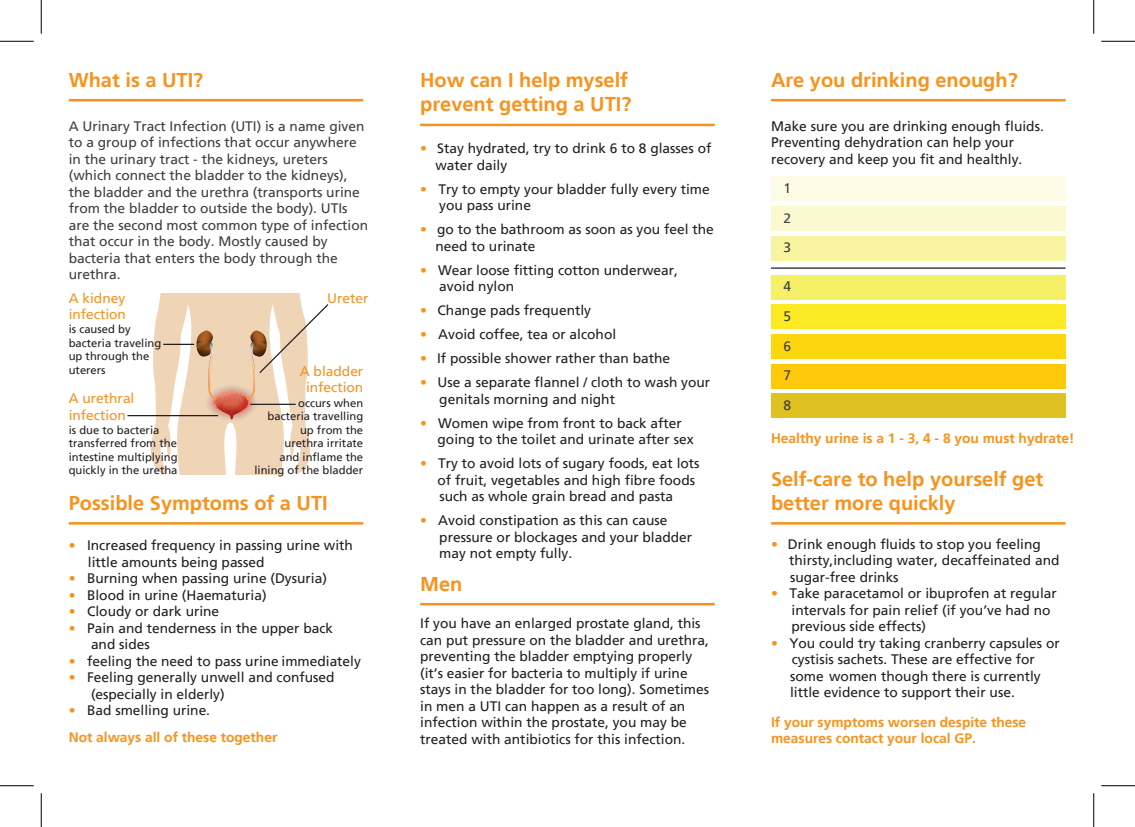
<style>
.page{position:relative;width:1135px;height:827px;background:#fff}
.page>*{position:absolute;margin:0;border:0;box-sizing:border-box;transform-origin:0 0}
.t1{font:700 20px/24px "Frutiger";color:#f7931d}
.t2{font:13.75px/16.5px "Frutiger";color:#231f20}
.t3{font:13.75px/16.5px "Frutiger";color:#3e3e3f;text-align:justify}
.t4{font:700 13.75px/27px "Frutiger";color:#f7931d}
.t5{font:13.75px/16.5px "Frutiger";color:#f7931d}
.t6{font:11.25px/13.5px "Frutiger";color:#231f20}
.s1{color:#f7931d}
.s2{font-weight:400}
.s3{font-weight:400;color:#231f20}
</style>
<div class="page">
<hr style="left:420px;top:124px;width:295px;height:2px;background:#f7931d">
<hr style="left:771px;top:522px;width:294px;height:2px;background:#f7931d">
<hr style="left:420px;top:603px;width:295px;height:2px;background:#f7931d">
<hr style="left:771px;top:99px;width:294px;height:2px;background:#f7931d">
<div style="left:771px;top:176px;width:294px;height:25px;background:#fcfce7"></div>
<div style="left:771px;top:206px;width:294px;height:25px;background:#faf9d0"></div>
<div style="left:771px;top:236px;width:294px;height:24px;background:#f8f4a0"></div>
<div style="left:771px;top:275px;width:294px;height:24px;background:#f6ef68"></div>
<div style="left:771px;top:305px;width:294px;height:24px;background:#fae923"></div>
<div style="left:771px;top:334px;width:294px;height:25px;background:#fcd60f"></div>
<div style="left:771px;top:364px;width:294px;height:24px;background:#fec80b"></div>
<div style="left:771px;top:393px;width:294px;height:25px;background:#dfc122"></div>
<hr style="left:771px;top:267px;width:294px;height:2px;background:#231f20">
<hr style="left:69px;top:99px;width:294px;height:2px;background:#f7931d">
<hr style="left:69px;top:522px;width:294px;height:2px;background:#f7931d">
<hr style="left:128px;top:415px;width:90px;height:1px;background:#231f20">
<svg style="left:150px;top:294px;width:179px;height:180px"></svg>
<hr style="left:0;top:41px;width:34px;height:1px;background:#000">
<hr style="left:1101px;top:41px;width:34px;height:1px;background:#000">
<hr style="left:0;top:785px;width:34px;height:1px;background:#000">
<hr style="left:1101px;top:785px;width:34px;height:1px;background:#000">
<hr style="left:41px;top:0;width:1px;height:34px;background:#000">
<hr style="left:41px;top:793px;width:1px;height:34px;background:#000">
<hr style="left:1093px;top:0;width:1px;height:34px;background:#000">
<hr style="left:1093px;top:793px;width:1px;height:34px;background:#000">
<h1 class="t1" style="left:420px;top:68px;width:213px">How can I help myself prevent getting a UTI?</h1>
<p class="t2" style="left:435px;top:140px;width:277px;text-indent:-15px"><span class="s1">•</span> Stay hydrated, try to drink 6 to 8 glasses of water daily</p>
<p class="t2" style="left:439px;top:181px;width:272px;text-indent:-19px"><span class="s1">•</span> Try to empty your bladder fully every time you pass urine</p>
<p class="t2" style="left:435px;top:221px;width:280px;text-indent:-15px"><span class="s1">•</span> go to the bathroom as soon as you feel the need to urinate</p>
<p class="t2" style="left:439px;top:262px;width:240px;text-indent:-19px"><span class="s1">•</span> Wear loose fitting cotton underwear, avoid nylon</p>
<p class="t2" style="left:420px;top:302px;width:172px"><span class="s1">•</span> Change pads frequently</p>
<p class="t2" style="left:420px;top:326px;width:198px"><span class="s1">•</span> Avoid coffee, tea or alcohol</p>
<p class="t2" style="left:420px;top:350px;width:252px"><span class="s1">•</span> If possible shower rather than bathe</p>
<p class="t2" style="left:439px;top:374px;width:272px;text-indent:-19px"><span class="s1">•</span> Use a separate flannel / cloth to wash your genitals morning and night</p>
<p class="t2" style="left:438px;top:415px;width:257px;text-indent:-17px"><span class="s1">•</span> Women wipe from front to back after going to the toilet and urinate after sex</p>
<p class="t2" style="left:438px;top:455px;width:264px;text-indent:-17px"><span class="s1">•</span> Try to avoid lots of sugary foods, eat lots of fruit, vegetables and high fibre foods such as whole grain bread and pasta</p>
<p class="t2" style="left:439px;top:512px;width:254px;text-indent:-19px"><span class="s1">•</span> Avoid constipation as this can cause pressure or blockages and your bladder may not empty fully.</p>
<h1 class="t1" style="left:69px;top:68px;width:136px">What is a UTI?</h1>
<h1 class="t1" style="left:771px;top:68px;width:248px">Are you drinking enough?</h1>
<p class="t2" style="left:771px;top:118px;width:274px">Make sure you are drinking enough fluids.<br>Preventing dehydration can help your recovery and keep you fit and healthly.</p>
<p class="t3" style="left:69px;top:118px;width:301px;text-align:left">A Urinary Tract Infection (UTI) is a name given to a group of infections that occur anywhere in the urinary tract - the kidneys, ureters (which connect the bladder to the kidneys), the bladder and the urethra (transports urine from the bladder to outside the body). UTIs are the second most common type of infection that occur in the body. Mostly caused by bacteria that enters the body through the urethra.</p>
<p class="t3" style="left:783px;top:173px;width:9px;line-height:29.6px">1<br>2<br>3</p>
<p class="t3" style="left:783px;top:272px;width:9px;line-height:29.6px">4<br>5<br>6<br>7<br>8</p>
<p class="t5" style="left:69px;top:289px;width:59px">A kidney infection</p>
<p class="t6" style="left:69px;top:322px;width:94px">is caused by bacteria traveling up through the uterers</p>
<p class="t5" style="left:327px;top:289px;width:43px">Ureter</p>
<p class="t5" style="left:300px;top:363px;width:65px;text-align:center">A bladder infection</p>
<p class="t6" style="left:254px;top:396px;width:110px;text-align:right">occurs when bacteria travelling up from the<br>urethra irritate<br>and inflame the lining of the bladder</p>
<p class="t5" style="left:69px;top:390px;width:67px">A urethral infection</p>
<p class="t6" style="left:69px;top:423px;width:110px">is due to bacteria transferred from the intestine multiplying quickly in the uretha</p>
<p class="t4" style="left:771px;top:425px;width:305px">Healthy urine is a 1 - 3, 4 - 8 you must hydrate!</p>
<h1 class="t1" style="left:771px;top:466px;width:274px">Self-care to help yourself get better more quickly</h1>
<p class="t2" style="left:789px;top:535px;width:272px;text-indent:-18px"><span class="s1">•</span> Drink enough fluids to stop you feeling thirsty,including water, decaffeinated and sugar-free drinks</p>
<p class="t2" style="left:791px;top:585px;width:267px;text-indent:-21px"><span class="s1">•</span> Take paracetamol or ibuprofen at regular intervals for pain relief (if you’ve had no previous side effects)</p>
<p class="t2" style="left:790px;top:634px;width:271px;text-indent:-19px"><span class="s1">•</span> You could try taking cranberry capsules or cystisis sachets. These are effective for some women though there is currently little evidence to support their use.</p>
<h1 class="t1" style="left:69px;top:490px;width:260px">Possible Symptoms of a UTI</h1>
<p class="t2" style="left:88px;top:537px;width:267px;text-indent:-19px"><span class="s1">•</span> Increased frequency in passing urine with little amounts being passed</p>
<p class="t2" style="left:69px;top:570px;width:260px"><span class="s1">•</span> Burning when passing urine (Dysuria)</p>
<p class="t2" style="left:69px;top:586px;width:199px"><span class="s1">•</span> Blood in urine (Haematuria)</p>
<p class="t2" style="left:69px;top:603px;width:152px"><span class="s1">•</span> Cloudy or dark urine</p>
<p class="t2" style="left:91px;top:619px;width:244px;text-indent:-22px"><span class="s1">•</span> Pain and tenderness in the upper back and sides</p>
<p class="t2" style="left:69px;top:652px;width:294px"><span class="s1">•</span> feeling the need to pass urine immediately</p>
<p class="t2" style="left:91px;top:669px;width:245px;text-indent:-22px"><span class="s1">•</span> Feeling generally unwell and confused (especially in elderly)</p>
<p class="t4" style="left:69px;top:697px;width:210px"><span class="s2">•</span> <span class="s3">Bad smelling urine.<br></span>Not always all of these together</p>
<p class="t4" style="left:771px;top:713px;width:257px;line-height:16.5px">If your symptoms worsen despite these measures contact your local GP.</p>
<h1 class="t1" style="left:420px;top:572px;width:44px">Men</h1>
<p class="t2" style="left:420px;top:615px;width:290px">If you have an enlarged prostate gland, this can put pressure on the bladder and urethra, preventing the bladder emptying properly (it’s easier for bacteria to multiply if urine stays in the bladder for too long). Sometimes in men a UTI can happen as a result of an infection within the prostate, you may be treated with antibiotics for this infection.</p>
</div>
